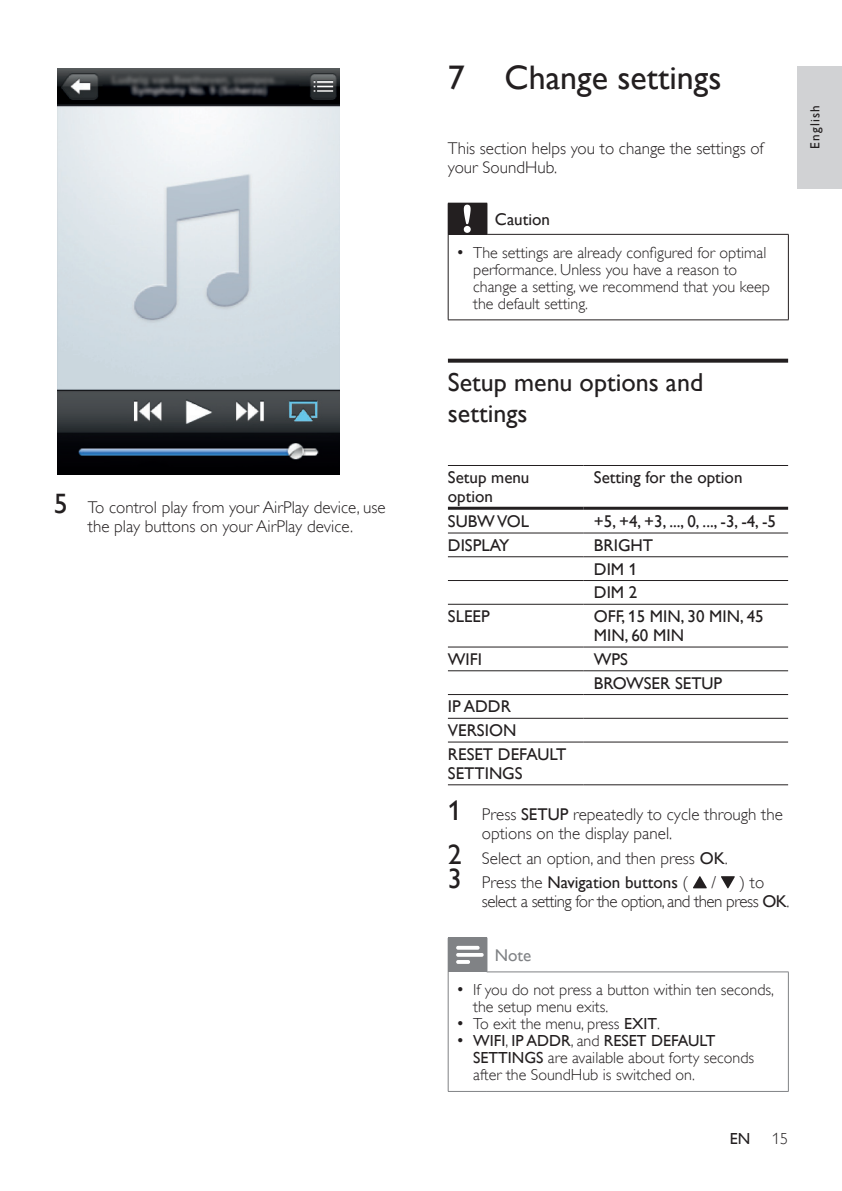
<style>
.page{position:relative;width:842px;height:1191px;background:#fff}
.page>*{position:absolute;margin:0;border:0;box-sizing:border-box;transform-origin:0 0}
.heading1{font:34px "Gill Sans Alt One WGL";color:#231f20}
.heading2{font:26px/31.2px "Gill Sans Alt One WGL";color:#231f20}
.Body_Text{font:17px/19px "Gill Sans Alt One WGL";color:#231f20}
.List_Action{font:17px/19px "Gill Sans Alt One WGL Light";color:#231f20;text-align:center}
.List_Action-start{font:17px/19px "Gill Sans Alt One WGL Light";color:#231f20}
.Body_Text-2{font:17px/19px "Gill Sans Alt One WGL Light";color:#231f20}
.List_Action-2{font:17px/19px "Gill Sans Alt One WGL Light";letter-spacing:-.03em;color:#231f20}
.List_Action-3{font:17px "Gill Sans Alt One WGL";color:#231f20}
.cautions-caption-par{font:17px "Gill Sans Alt One WGL";color:#231f20}
.notes-caption-paragr{font:17px "Gill Sans Alt One WGL";color:#808285}
.notes-list-paragraph{font:16px/17px "Gill Sans Alt One WGL Light";color:#231f20}
.cautions-one-paragra{font:16px/17px "Gill Sans Alt One WGL Light";color:#231f20}
.language_indication{font:16px "Gill Sans Alt One WGL";color:#231f20}
.t1{font:13.2px "Gill Sans Alt One WGL";letter-spacing:.1em;color:#231f20}
.s1{font-family:"Gill Sans Alt One WGL";font-size:28px}
.s2{font-size:17px}
.s3{font-family:"Gill Sans Alt One WGL"}
.s4{font-size:28px}
.s5{font-family:"Gill Sans Alt One WGL Light"}
</style>
<div class="page">
<div style="left:797px;top:66px;width:45px;height:122px;background:#d1d2d4"></div>
<img style="left:57px;top:69px;width:283px;height:406px">
<svg style="left:448px;top:359px;width:340px;height:4px"></svg>
<div style="left:448px;top:203px;width:39px;height:31px;background:#231f20"></div>
<hr style="left:487px;top:203px;width:1px;height:31px;background:#231f20">
<hr style="left:487px;top:234px;width:302px;height:1px;background:#231f20">
<hr style="left:448px;top:234px;width:1px;height:86px;background:#231f20">
<hr style="left:448px;top:319px;width:39px;height:1px;background:#231f20">
<hr style="left:487px;top:319px;width:302px;height:1px;background:#231f20">
<hr style="left:788px;top:235px;width:1px;height:85px;background:#231f20">
<svg style="left:464px;top:205px;width:7px;height:28px"></svg>
<hr style="left:448px;top:465px;width:136px;height:1px;background:#231f20">
<hr style="left:584px;top:465px;width:204px;height:1px;background:#231f20">
<hr style="left:448px;top:532px;width:136px;height:1px;background:#231f20">
<hr style="left:584px;top:532px;width:204px;height:1px;background:#231f20">
<hr style="left:448px;top:556px;width:136px;height:1px;background:#231f20">
<hr style="left:584px;top:556px;width:204px;height:1px;background:#231f20">
<hr style="left:448px;top:580px;width:136px;height:1px;background:#231f20">
<hr style="left:584px;top:580px;width:204px;height:1px;background:#231f20">
<hr style="left:448px;top:604px;width:136px;height:1px;background:#231f20">
<hr style="left:584px;top:604px;width:204px;height:1px;background:#231f20">
<hr style="left:448px;top:646px;width:136px;height:1px;background:#231f20">
<hr style="left:584px;top:646px;width:204px;height:1px;background:#231f20">
<hr style="left:448px;top:670px;width:136px;height:1px;background:#231f20">
<hr style="left:584px;top:670px;width:204px;height:1px;background:#231f20">
<hr style="left:448px;top:694px;width:136px;height:1px;background:#231f20">
<hr style="left:584px;top:694px;width:204px;height:1px;background:#231f20">
<hr style="left:448px;top:718px;width:136px;height:1px;background:#231f20">
<hr style="left:584px;top:718px;width:204px;height:1px;background:#231f20">
<hr style="left:448px;top:741px;width:136px;height:1px;background:#231f20">
<hr style="left:584px;top:741px;width:204px;height:1px;background:#231f20">
<hr style="left:448px;top:784px;width:136px;height:1px;background:#231f20">
<hr style="left:584px;top:784px;width:204px;height:1px;background:#231f20">
<hr style="left:448px;top:507px;width:136px;height:3px;background:#231f20">
<hr style="left:584px;top:507px;width:204px;height:3px;background:#231f20">
<svg style="left:693px;top:876px;width:14px;height:12px"></svg>
<svg style="left:721px;top:876px;width:14px;height:12px"></svg>
<div style="left:448px;top:938px;width:39px;height:34px;background:#808285"></div>
<hr style="left:448px;top:937px;width:39px;height:1px;background:#808285">
<hr style="left:487px;top:938px;width:1px;height:33px;background:#808285">
<hr style="left:487px;top:971px;width:302px;height:1px;background:#808285">
<hr style="left:448px;top:972px;width:1px;height:119px;background:#808285">
<hr style="left:448px;top:1091px;width:39px;height:1px;background:#808285">
<hr style="left:487px;top:1091px;width:302px;height:1px;background:#808285">
<hr style="left:788px;top:972px;width:1px;height:119px;background:#808285">
<svg style="left:456px;top:946px;width:28px;height:18px"></svg>
<p class="List_Action" style="left:54px;top:498px;width:333px"><span class="s1">5</span> To control play from your AirPlay device, use the play buttons on your AirPlay device.</p>
<p class="heading1" style="left:448px;top:54px;width:275px">7 Change settings</p>
<p class="Body_Text-2" style="left:448px;top:139px;width:317px">This section helps you to change the settings of your SoundHub.</p>
<p class="cautions-caption-par" style="left:495px;top:207px;width:57px">Caution</p>
<p class="cautions-one-paragra" style="left:473px;top:244px;width:298px;text-indent:-17px"><span class="s2">•</span> The settings are already configured for optimal performance. Unless you have a reason to change a setting, we recommend that you keep the default setting.</p>
<p class="t1" style="left:806px;top:149px;width:46px;rotate:-90deg">English</p>
<p class="heading2" style="left:448px;top:366px;width:257px">Setup menu options and settings</p>
<p class="Body_Text" style="left:448px;top:468px;width:83px">Setup menu option</p>
<p class="Body_Text" style="left:594px;top:468px;width:150px">Setting for the option</p>
<p class="Body_Text" style="left:448px;top:511px;width:83px">SUBW VOL</p>
<p class="Body_Text" style="left:594px;top:511px;width:184px">+5, +4, +3, ..., 0, ..., -3, -4, -5</p>
<p class="Body_Text" style="left:448px;top:535px;width:63px">DISPLAY</p>
<p class="Body_Text" style="left:594px;top:535px;width:61px">BRIGHT</p>
<p class="Body_Text" style="left:594px;top:559px;width:45px">DIM 1</p>
<p class="Body_Text" style="left:594px;top:583px;width:45px">DIM 2</p>
<p class="Body_Text" style="left:448px;top:606px;width:43px">SLEEP</p>
<p class="Body_Text" style="left:594px;top:606px;width:171px">OFF, 15 MIN, 30 MIN, 45<br>MIN, 60 MIN</p>
<p class="Body_Text" style="left:448px;top:649px;width:36px">WIFI</p>
<p class="Body_Text" style="left:594px;top:649px;width:36px">WPS</p>
<p class="Body_Text" style="left:594px;top:673px;width:130px">BROWSER SETUP</p>
<p class="Body_Text" style="left:448px;top:697px;width:65px">IP ADDR</p>
<p class="Body_Text" style="left:448px;top:720px;width:70px">VERSION</p>
<p class="Body_Text" style="left:448px;top:744px;width:120px">RESET DEFAULT<br>SETTINGS</p>
<p class="List_Action-start" style="left:482px;top:805px;width:302px;text-indent:-34px"><span class="s1">1</span> Press <span class="s3">SETUP</span> repeatedly to cycle through the options on the display panel.</p>
<p class="List_Action" style="left:448px;top:848px;width:281px"><span class="s1">2</span> Select an option, and then press <span class="s3">OK</span>.</p>
<p class="List_Action-3" style="left:448px;top:871px;width:242px"><span class="s4">3</span> <span class="s5">Press the</span> Navigation buttons <span class="s5">(</span></p>
<p class="List_Action" style="left:711px;top:873px;width:6px">/</p>
<p class="List_Action-2" style="left:482px;top:873px;width:309px;text-indent:258px">) to select a setting for the option, and then press <span class="s3">OK</span>.</p>
<p class="notes-caption-paragr" style="left:495px;top:943px;width:38px">Note</p>
<p class="notes-list-paragraph" style="left:473px;top:981px;width:302px;text-indent:-17px"><span class="s2">•</span> If you do not press a button within ten seconds, the setup menu exits.</p>
<p class="notes-list-paragraph" style="left:456px;top:1015px;width:205px"><span class="s2">•</span> To exit the menu, press <span class="s3">EXIT</span>.</p>
<p class="notes-list-paragraph" style="left:473px;top:1032px;width:283px;text-indent:-17px"><span class="s2">•</span> <span class="s3">WIFI</span>, <span class="s3">IP ADDR</span>, and <span class="s3">RESET DEFAULT<br>SETTINGS</span> are available about forty seconds after the SoundHub is switched on.</p>
<p class="language_indication" style="left:730px;top:1128px;width:22px">EN</p>
<p class="cautions-one-paragra" style="left:772px;top:1130px;width:17px">15</p>
</div>
